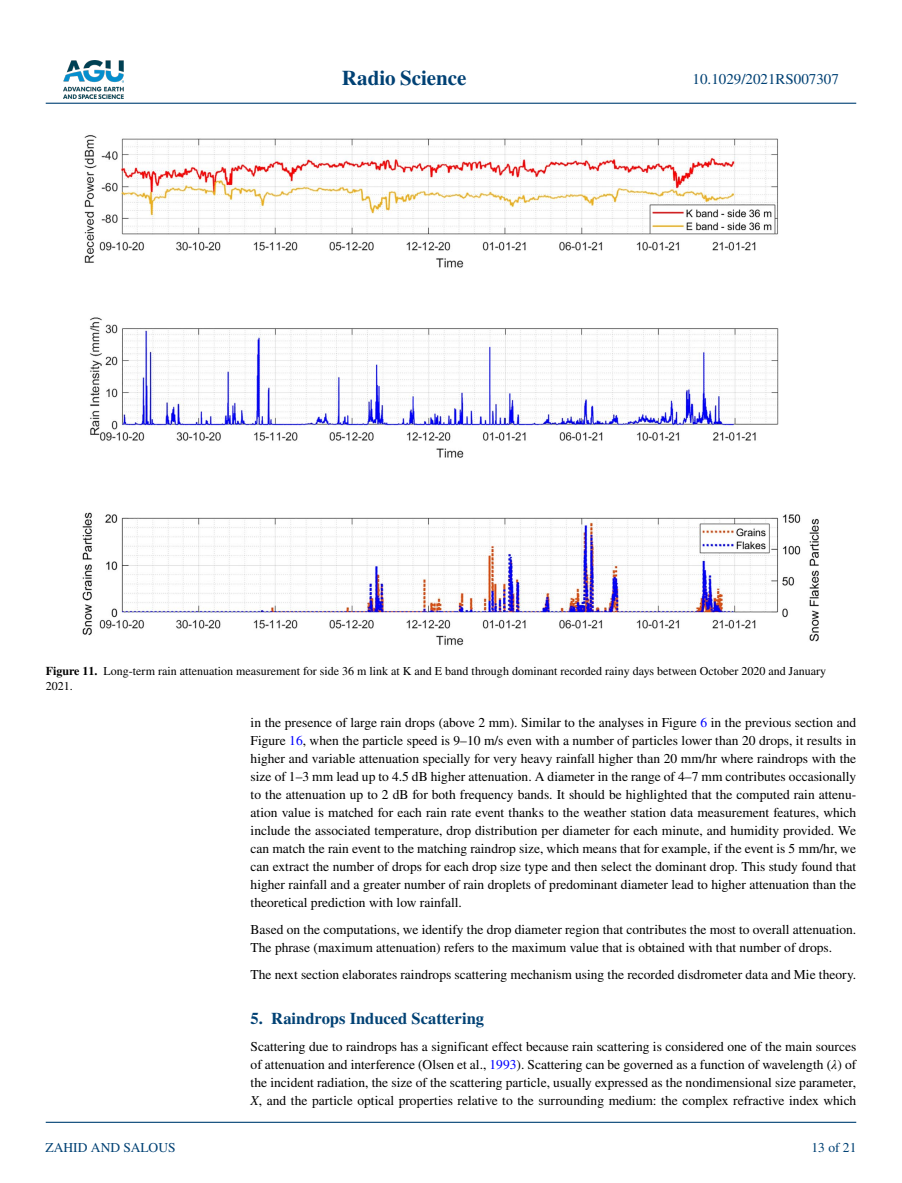
<style>
.page{position:relative;width:902px;height:1183px;background:#fff}
.page>*{position:absolute;margin:0;border:0;box-sizing:border-box;transform-origin:0 0}
.t1{font:700 21px "STIX";color:#004174}
.t2{font:700 16.5px "STIX";color:#004174}
.t3{font:15px "STIX";color:#004174}
.t4{font:13.5px/18px "STIX";color:#000;text-align:justify}
.t5{font:13.5px "STIX";color:#004174}
.t6{font:12px/15px "STIX";color:#000}
.s1{font-weight:700}
.s2{color:#00f}
.s3{font-style:italic}
</style>
<div class="page">
<img style="left:63px;top:60px;width:60px;height:39px">
<hr style="left:46px;top:103px;width:810px;height:1px;background:#004174">
<hr style="left:46px;top:1121px;width:810px;height:1px;background:#004174">
<img style="left:82px;top:135px;width:737px;height:511px">
<h1 class="t1" style="left:342px;top:66px;width:126px">Radio Science</h1>
<p class="t3" style="left:692px;top:69px;width:148px">10.1029/2021RS007307</p>
<p class="t6" style="left:46px;top:663px;width:782px"><span class="s1">Figure 11.</span> Long-term rain attenuation measurement for side 36 m link at K and E band through dominant recorded rainy days between October 2020 and January<br>2021.</p>
<p class="t5" style="left:45px;top:1138px;width:132px">ZAHID AND SALOUS</p>
<p class="t4" style="left:250px;top:714px;width:607px">in the presence of large rain drops (above 2 mm). Similar to the analyses in Figure <span class="s2">6</span> in the previous section and Figure <span class="s2">16</span>, when the particle speed is 9–10 m/s even with a number of particles lower than 20 drops, it results in higher and variable attenuation specially for very heavy rainfall higher than 20 mm/hr where raindrops with the size of 1–3 mm lead up to 4.5 dB higher attenuation. A diameter in the range of 4–7 mm contributes occasionally to the attenuation up to 2 dB for both frequency bands. It should be highlighted that the computed rain attenu&shy;ation value is matched for each rain rate event thanks to the weather station data measurement features, which include the associated temperature, drop distribution per diameter for each minute, and humidity provided. We can match the rain event to the matching raindrop size, which means that for example, if the event is 5 mm/hr, we can extract the number of drops for each drop size type and then select the dominant drop. This study found that higher rainfall and a greater number of rain droplets of predominant diameter lead to higher attenuation than the theoretical prediction with low rainfall.</p>
<p class="t4" style="left:250px;top:921px;width:607px">Based on the computations, we identify the drop diameter region that contributes the most to overall attenuation.<br>The phrase (maximum attenuation) refers to the maximum value that is obtained with that number of drops.</p>
<p class="t4" style="left:250px;top:966px;width:607px">The next section elaborates raindrops scattering mechanism using the recorded disdrometer data and Mie theory.</p>
<p class="t2" style="left:250px;top:1008px;width:235px">5. Raindrops Induced Scattering</p>
<p class="t4" style="left:250px;top:1038px;width:607px">Scattering due to raindrops has a significant effect because rain scattering is considered one of the main sources of attenuation and interference (Olsen et al., <span class="s2">1993</span>). Scattering can be governed as a function of wavelength (<span class="s3">λ</span>) of the incident radiation, the size of the scattering particle, usually expressed as the nondimensional size parameter, <span class="s3">X</span>, and the particle optical properties relative to the surrounding medium: the complex refractive index which</p>
<p class="t5" style="left:811px;top:1138px;width:46px">13 of 21</p>
</div>
